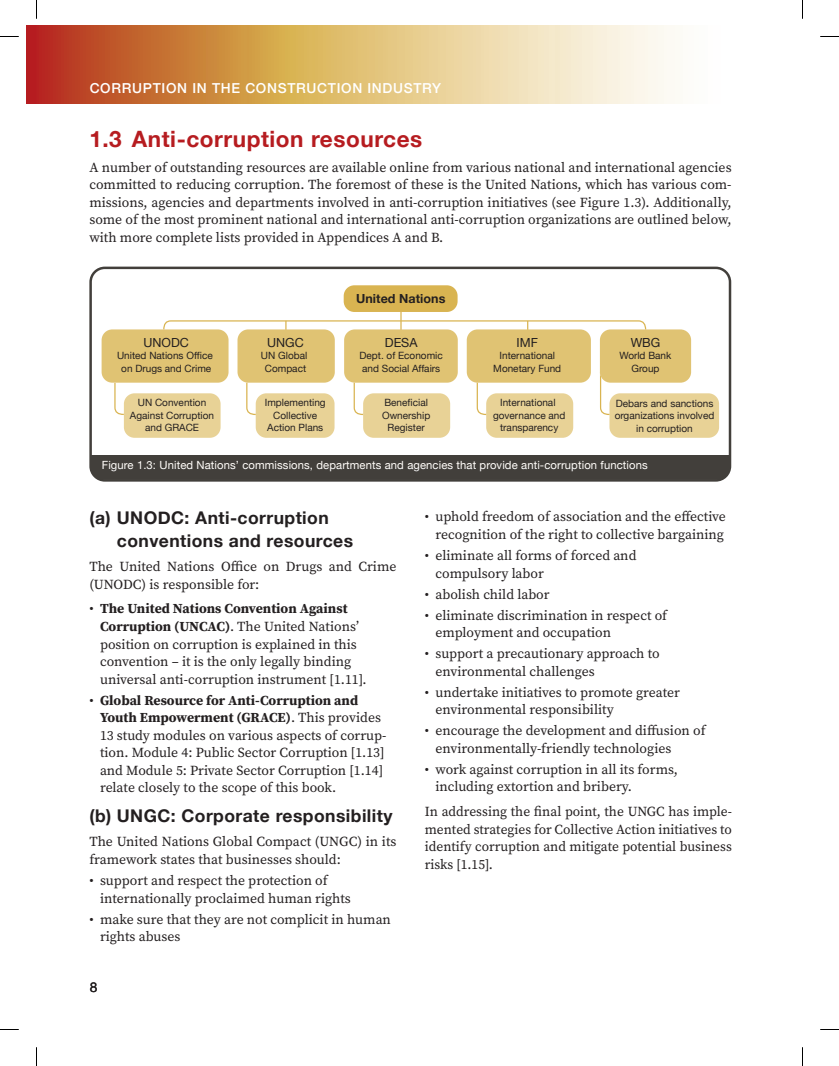
<style>
.page{position:relative;width:839px;height:1066px;background:#fff}
.page>*{position:absolute;margin:0;border:0;box-sizing:border-box;transform-origin:0 0}
.t1{font:700 22.5px "Helvetica Neue";letter-spacing:.025em;color:#b61c20}
.t2{font:700 17.5px/22.5px "Helvetica Neue";letter-spacing:.025em;color:#231f20}
.t3{font:13.75px/17.5px "Source Serif Pro";color:#231f20}
.t4{font:500 13.75px "Helvetica Neue";letter-spacing:.05em;color:#fff}
.t5{font:13.75px "Helvetica Neue";color:#231f20}
.t6{font:12.5px "Helvetica Neue";color:#231f20}
.t7{font:700 12.5px "Helvetica Neue";letter-spacing:.005em;color:#231f20}
.t8{font:11.25px "Helvetica Neue";letter-spacing:.01em;color:#fff}
.t9{font:10px/12.5px "Helvetica Neue";color:#231f20;text-align:center}
.s1{font-weight:700}
</style>
<div class="page">
<div style="left:26px;top:26px;width:12px;height:78px;background:#b61c20"></div>
<svg style="left:38px;top:26px;width:637px;height:78px;background:#ddaf7b"></svg>
<div style="left:91px;top:455px;width:638px;height:24px;background:#423f3b;border-radius:12px"></div>
<svg style="left:600px;top:377px;width:10px;height:38px"></svg>
<div style="left:124px;top:393px;width:96px;height:44px;background:#e8d296;border-radius:11px"></div>
<svg style="left:114px;top:382px;width:11px;height:33px"></svg>
<div style="left:343px;top:285px;width:114px;height:27px;background:#d9b451;border-radius:11px"></div>
<div style="left:344px;top:329px;width:113px;height:53px;background:#e0c373;border-radius:11px"></div>
<div style="left:599px;top:329px;width:92px;height:53px;background:#e0c373;border-radius:11px"></div>
<div style="left:466px;top:329px;width:124px;height:53px;background:#e0c373;border-radius:11px"></div>
<div style="left:237px;top:329px;width:98px;height:53px;background:#e0c373;border-radius:11px"></div>
<div style="left:102px;top:329px;width:126px;height:53px;background:#e0c373;border-radius:11px"></div>
<svg style="left:245px;top:382px;width:12px;height:33px"></svg>
<div style="left:256px;top:393px;width:78px;height:44px;background:#e8d296;border-radius:11px"></div>
<svg style="left:353px;top:382px;width:11px;height:33px"></svg>
<div style="left:363px;top:393px;width:87px;height:44px;background:#e8d296;border-radius:11px"></div>
<svg style="left:476px;top:382px;width:11px;height:33px"></svg>
<div style="left:486px;top:393px;width:87px;height:44px;background:#e8d296;border-radius:11px"></div>
<div style="left:609px;top:393px;width:110px;height:44px;background:#e8d296;border-radius:11px"></div>
<svg style="left:162px;top:312px;width:484px;height:19px"></svg>
<div style="left:89px;top:266px;width:642px;height:215px;border:2px solid #423f3b;border-radius:14px"></div>
<div style="left:91px;top:455px;width:638px;height:12px;background:#423f3b"></div>
<svg style="left:0;top:36px;width:19px;height:1px"></svg>
<svg style="left:820px;top:36px;width:18px;height:1px"></svg>
<svg style="left:36px;top:0;width:1px;height:19px"></svg>
<svg style="left:36px;top:1047px;width:1px;height:18px"></svg>
<svg style="left:802px;top:0;width:1px;height:19px"></svg>
<svg style="left:802px;top:1047px;width:1px;height:18px"></svg>
<p class="t4" style="left:90px;top:77px;width:353px">CORRUPTION IN THE CONSTRUCTION INDUSTRY</p>
<h1 class="t1" style="left:89px;top:121px;width:334px">1.3 Anti-corruption resources</h1>
<p class="t3" style="left:89px;top:158px;width:643px;text-align:justify">A number of outstanding resources are available online from various national and international agencies committed to reducing corruption. The foremost of these is the United Nations, which has various com&shy;missions, agencies and departments involved in anti-corruption initiatives (see Figure 1.3). Additionally, some of the most prominent national and international anti-corruption organizations are outlined below, with more complete lists provided in Appendices A and B.</p>
<p class="t7" style="left:356px;top:288px;width:91px">United Nations</p>
<p class="t6" style="left:385px;top:333px;width:34px">DESA</p>
<p class="t9" style="left:359px;top:349px;width:85px;text-align:left">Dept. of Economic and Social Affairs</p>
<p class="t6" style="left:143px;top:333px;width:47px">UNODC</p>
<p class="t9" style="left:117px;top:349px;width:97px">United Nations Office on Drugs and Crime</p>
<p class="t9" style="left:130px;top:396px;width:86px">UN Convention<br>Against Corruption and GRACE</p>
<p class="t9" style="left:265px;top:396px;width:62px">Implementing<br>Collective<br>Action Plans</p>
<p class="t9" style="left:382px;top:396px;width:50px">Beneficial<br>Ownership<br>Register</p>
<p class="t9" style="left:493px;top:396px;width:74px">International governance and transparency</p>
<p class="t9" style="left:614px;top:397px;width:101px">Debars and sanctions organizations involved in corruption</p>
<p class="t8" style="left:102px;top:457px;width:547px">Figure 1.3: United Nations’ commissions, departments and agencies that provide anti-corruption functions</p>
<p class="t6" style="left:267px;top:333px;width:38px">UNGC</p>
<p class="t9" style="left:261px;top:349px;width:48px">UN Global<br>Compact</p>
<p class="t6" style="left:630px;top:333px;width:31px">WBG</p>
<p class="t9" style="left:619px;top:349px;width:53px">World Bank<br>Group</p>
<p class="t6" style="left:516px;top:333px;width:23px">IMF</p>
<p class="t9" style="left:493px;top:349px;width:69px">International<br>Monetary Fund</p>
<p class="t2" style="left:117px;top:507px;width:238px;text-indent:-27px">(a) UNODC: Anti-corruption conventions and resources</p>
<p class="t3" style="left:89px;top:558px;width:308px">The United Nations Office on Drugs and Crime (UNODC) is responsible for:</p>
<p class="t3" style="left:100px;top:600px;width:268px;text-indent:-11px">• <span class="s1">The United Nations Convention Against Corruption (UNCAC)</span>. The United Nations’ position on corruption is explained in this convention – it is the only legally binding universal anti-corruption instrument [1.11].</p>
<p class="t3" style="left:100px;top:691px;width:288px;text-indent:-11px">• <span class="s1">Global Resource for Anti-Corruption and Youth Empowerment (GRACE)</span>. This provides 13 study modules on various aspects of corrup&shy;tion. Module 4: Public Sector Corruption [1.13] and Module 5: Private Sector Corruption [1.14] relate closely to the scope of this book.</p>
<p class="t2" style="left:89px;top:804px;width:304px">(b) UNGC: Corporate responsibility</p>
<p class="t3" style="left:89px;top:832px;width:308px">The United Nations Global Compact (UNGC) in its framework states that businesses should:</p>
<p class="t3" style="left:100px;top:871px;width:252px;text-indent:-11px">• support and respect the protection of internationally proclaimed human rights</p>
<p class="t3" style="left:100px;top:909px;width:292px;text-indent:-11px">• make sure that they are not complicit in human rights abuses</p>
<p class="t5" style="left:90px;top:976px;width:9px">8</p>
<p class="t3" style="left:424px;top:508px;width:302px;text-align:right">• uphold freedom of association and the effective recognition of the right to collective bargaining</p>
<p class="t3" style="left:435px;top:546px;width:202px;text-indent:-11px">• eliminate all forms of forced and compulsory labor</p>
<p class="t3" style="left:424px;top:585px;width:126px">• abolish child labor</p>
<p class="t3" style="left:435px;top:606px;width:233px;text-indent:-11px">• eliminate discrimination in respect of employment and occupation</p>
<p class="t3" style="left:435px;top:644px;width:226px;text-indent:-11px">• support a precautionary approach to environmental challenges</p>
<p class="t3" style="left:435px;top:683px;width:246px;text-indent:-11px">• undertake initiatives to promote greater environmental responsibility</p>
<p class="t3" style="left:435px;top:721px;width:271px;text-indent:-11px">• encourage the development and diffusion of environmentally-friendly technologies</p>
<p class="t3" style="left:435px;top:760px;width:244px;text-indent:-11px">• work against corruption in all its forms, including extortion and bribery.</p>
<p class="t3" style="left:424px;top:802px;width:308px;text-align:justify">In addressing the final point, the UNGC has imple&shy;mented strategies for Collective Action initiatives to identify corruption and mitigate potential business risks [1.15].</p>
</div>
